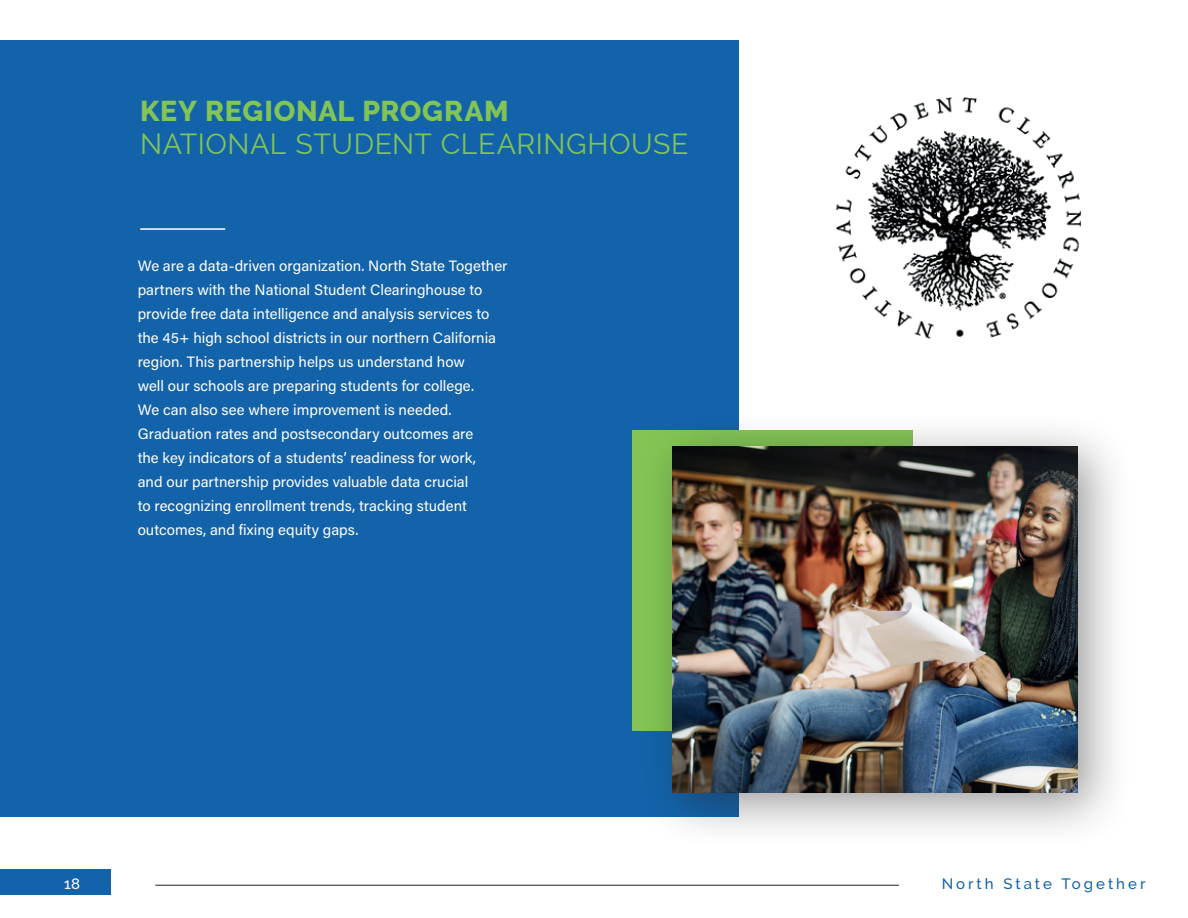
<style>
.page{position:relative;width:1188px;height:918px;background:#fff}
.page>*{position:absolute;margin:0;border:0;box-sizing:border-box;transform-origin:0 0}
.t1{font:28.5px "Raleway";letter-spacing:.02em;color:#82c555}
.t2{font:800 28.5px "Raleway";letter-spacing:.025em;color:#82c555}
.t3{font:15px/24px "Acumin Pro";color:#fff}
.t4{font:500 15px "Raleway";letter-spacing:.2em;color:#1363ab}
.t5{font:500 15px "Raleway";color:#fff}
</style>
<div class="page">
<div style="left:0;top:40px;width:739px;height:777px;background:#1363ab"></div>
<div style="left:632px;top:431px;width:280px;height:300px;background:#82c555"></div>
<div style="left:638px;top:412px;width:496px;height:437px;background:#231f20;opacity:.45"></div>
<img style="left:673px;top:447px;width:405px;height:345px">
<img style="left:836px;top:97px;width:245px;height:242px">
<hr style="left:140px;top:228px;width:85px;height:2px;background:#fff">
<div style="left:0;top:869px;width:110px;height:26px;background:#1363ab"></div>
<hr style="left:155px;top:885px;width:744px;height:1px;background:#231f20">
<h1 class="t2" style="left:140px;top:95px;width:370px">KEY REGIONAL PROGRAM</h1>
<h1 class="t1" style="left:140px;top:127px;width:550px">NATIONAL STUDENT CLEARINGHOUSE</h1>
<p class="t3" style="left:138px;top:253px;width:371px">We are a data-driven organization. North State Together partners with the National Student Clearinghouse to provide free data intelligence and analysis services to the 45+ high school districts in our northern California region. This partnership helps us understand how<br>well our schools are preparing students for college.<br>We can also see where improvement is needed.<br>Graduation rates and postsecondary outcomes are<br>the key indicators of a students’ readiness for work,<br>and our partnership provides valuable data crucial<br>to recognizing enrollment trends, tracking student outcomes, and fixing equity gaps.</p>
<p class="t5" style="left:64px;top:875px;width:17px">18</p>
<p class="t4" style="left:942px;top:875px;width:205px">North State Together</p>
</div>
